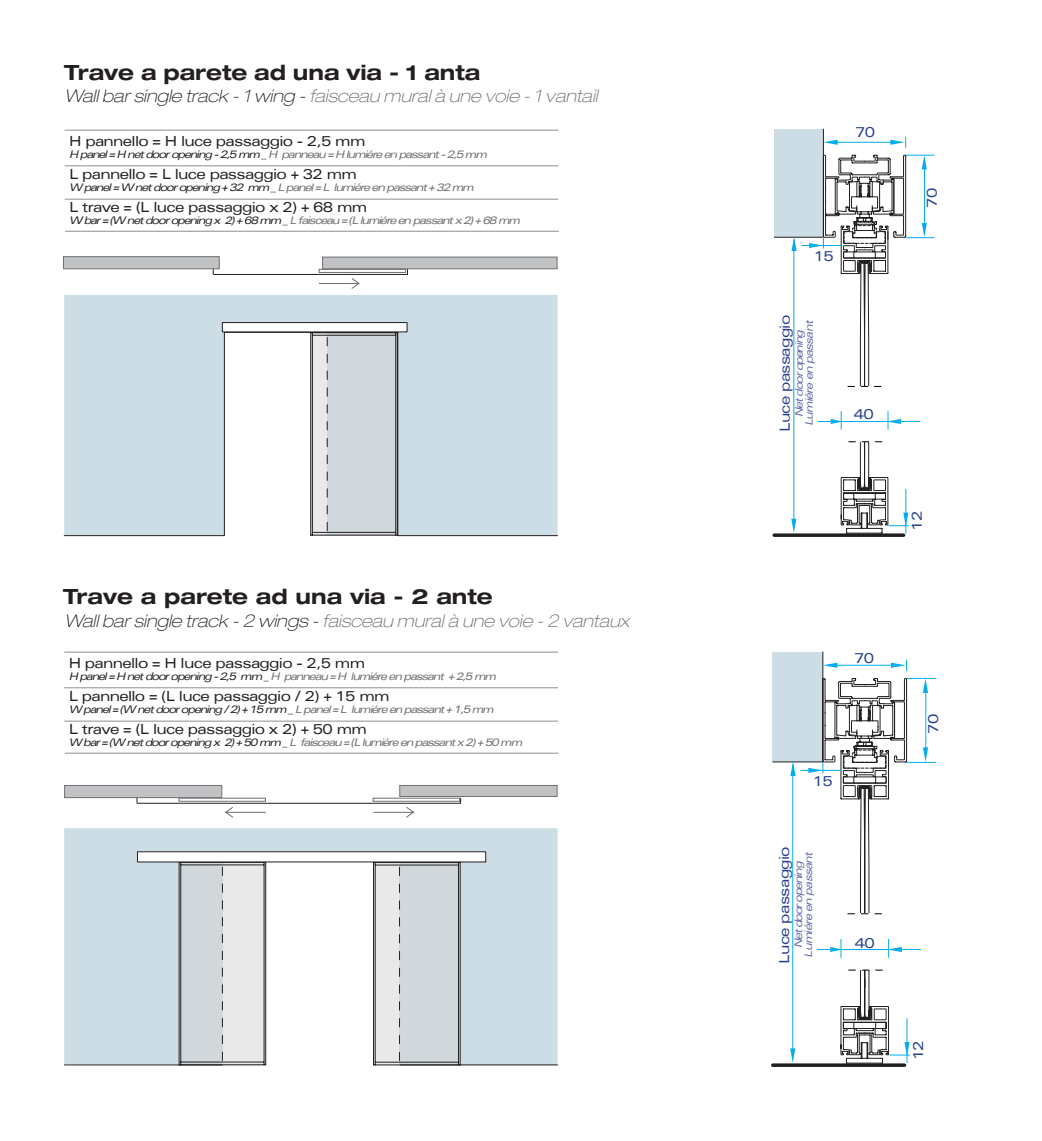
<style>
.page{position:relative;width:1042px;height:1141px;background:#fff}
.page>*{position:absolute;margin:0;border:0;box-sizing:border-box;transform-origin:0 0}
.t1{font:700 expanded 21px "Helvetica Neue";color:#231f20}
.t2{font:italic 100 expanded 17.5px "Helvetica Neue";color:#6c6d70}
.t3{font:expanded 14px "Univers";letter-spacing:-.05em;color:#231f20}
.t4{font:expanded 14px "Univers";letter-spacing:-.05em;color:#253f8e}
.t5{font:italic expanded 10.5px "Univers";letter-spacing:-.12em;color:#6c6d70}
.t6{font:italic expanded 10.5px "Univers";letter-spacing:-.12em;color:#231f20}
.t7{font:italic expanded 10.5px "Univers";letter-spacing:-.075em;color:#6168a7}
.s1{color:#231f20}
.s2{color:#6c6d70}
</style>
<div class="page">
<svg style="left:64px;top:828px;width:493px;height:237px;fill:#cddde6"></svg>
<div style="left:64px;top:295px;width:493px;height:37px;background:#cddde6"></div>
<svg style="left:64px;top:332px;width:494px;height:204px"></svg>
<div style="left:222px;top:323px;width:185px;height:9px;background:#fff"></div>
<div style="left:222px;top:322px;width:185px;height:10px;border:1px solid #231f20"></div>
<svg style="left:327px;top:337px;width:1px;height:194px"></svg>
<div style="left:63px;top:256px;width:157px;height:13px;background:#c1c2c4;border:1px solid #6f7073"></div>
<div style="left:322px;top:257px;width:235px;height:12px;background:#c1c2c4;border:1px solid #6f7073"></div>
<div style="left:319px;top:269px;width:87px;height:4px;border:1px solid #6f7073"></div>
<svg style="left:318px;top:278px;width:42px;height:11px"></svg>
<hr style="left:214px;top:274px;width:193px;height:1px;background:#231f20">
<hr style="left:400px;top:1065px;width:157px;height:1px;background:#231f20">
<hr style="left:64px;top:1065px;width:158px;height:1px;background:#231f20">
<hr style="left:373px;top:863px;width:1px;height:202px;background:#231f20">
<hr style="left:460px;top:863px;width:1px;height:202px;background:#231f20">
<hr style="left:373px;top:1065px;width:87px;height:1px;background:#231f20">
<hr style="left:373px;top:862px;width:87px;height:1px;background:#231f20">
<hr style="left:375px;top:865px;width:83px;height:1px;background:#231f20">
<hr style="left:458px;top:863px;width:1px;height:202px;background:#231f20">
<hr style="left:375px;top:1062px;width:83px;height:1px;background:#231f20">
<hr style="left:375px;top:863px;width:1px;height:202px;background:#231f20">
<svg style="left:399px;top:867px;width:1px;height:194px"></svg>
<hr style="left:265px;top:862px;width:1px;height:203px;background:#231f20">
<hr style="left:179px;top:862px;width:1px;height:203px;background:#231f20">
<hr style="left:179px;top:1064px;width:87px;height:1px;background:#231f20">
<hr style="left:179px;top:862px;width:87px;height:1px;background:#231f20">
<hr style="left:181px;top:865px;width:83px;height:1px;background:#231f20">
<hr style="left:180px;top:863px;width:1px;height:202px;background:#231f20">
<hr style="left:181px;top:1062px;width:83px;height:1px;background:#231f20">
<hr style="left:264px;top:862px;width:1px;height:203px;background:#231f20">
<svg style="left:222px;top:867px;width:1px;height:193px"></svg>
<div style="left:64px;top:785px;width:158px;height:13px;background:#c1c2c4;border:1px solid #6f7073"></div>
<div style="left:399px;top:785px;width:158px;height:12px;background:#c1c2c4;border:1px solid #6f7073"></div>
<div style="left:373px;top:798px;width:87px;height:4px;border:1px solid #6f7073"></div>
<svg style="left:373px;top:807px;width:41px;height:11px"></svg>
<hr style="left:137px;top:803px;width:324px;height:1px;background:#231f20">
<div style="left:178px;top:798px;width:88px;height:4px;border:1px solid #6f7073"></div>
<svg style="left:225px;top:807px;width:41px;height:11px"></svg>
<hr style="left:65px;top:165px;width:493px;height:1px;background:#a8a9ad">
<hr style="left:65px;top:199px;width:493px;height:1px;background:#a8a9ad">
<hr style="left:65px;top:130px;width:493px;height:1px;background:#a8a9ad">
<hr style="left:65px;top:231px;width:494px;height:1px;background:#a8a9ad">
<hr style="left:774px;top:533px;width:129px;height:4px;background:#231f20">
<svg style="left:923px;top:679px;width:5px;height:14px"></svg>
<svg style="left:923px;top:747px;width:5px;height:15px"></svg>
<hr style="left:906px;top:678px;width:30px;height:1px;background:#00aeef">
<hr style="left:925px;top:688px;width:1px;height:63px;background:#00aeef">
<svg style="left:773px;top:1064px;width:131px;height:3px"></svg>
<hr style="left:906px;top:762px;width:30px;height:1px;background:#00aeef">
<hr style="left:817px;top:949px;width:104px;height:1px;background:#00aeef">
<div style="left:137px;top:852px;width:349px;height:10px;background:#fff"></div>
<hr style="left:64px;top:687px;width:494px;height:1px;background:#a8a9ad">
<hr style="left:64px;top:720px;width:494px;height:2px;background:#a8a9ad">
<hr style="left:64px;top:651px;width:494px;height:2px;background:#a8a9ad">
<hr style="left:65px;top:753px;width:493px;height:1px;background:#a8a9ad">
<svg style="left:773px;top:128px;width:161px;height:406px"></svg>
<hr style="left:905px;top:489px;width:1px;height:45px;background:#00aeef">
<svg style="left:772px;top:651px;width:138px;height:413px"></svg>
<hr style="left:907px;top:1018px;width:1px;height:45px;background:#00aeef">
<p class="t1" style="left:64px;top:59px;width:418px">Trave a parete ad una via - 1 anta</p>
<p class="t2" style="left:65px;top:85px;width:534px"><span class="s1">Wall bar single track - 1 wing -</span> faisceau mural à une voie - 1 vantail</p>
<p class="t3" style="left:69px;top:133px;width:298px">H pannello = H luce passaggio - 2,5 mm</p>
<p class="t3" style="left:69px;top:166px;width:289px">L pannello = L luce passaggio + 32 mm</p>
<p class="t3" style="left:69px;top:199px;width:300px">L trave = (L luce passaggio x 2) + 68 mm</p>
<p class="t5" style="left:69px;top:148px;width:419px"><span class="s1">H panel = H net door opening - 2,5 mm _</span> H panneau = H lumiére en passant - 2,5 mm</p>
<p class="t5" style="left:69px;top:181px;width:406px"><span class="s1">W panel = W net door opening + 32 mm _</span> L panel = L lumiére en passant + 32 mm</p>
<p class="t5" style="left:69px;top:214px;width:452px"><span class="s1">W bar = (W net door opening x 2) + 68 mm _</span> L faisceau = (L lumiére en passant x 2) + 68 mm</p>
<p class="t1" style="left:63px;top:583px;width:431px">Trave a parete ad una via - 2 ante</p>
<p class="t2" style="left:65px;top:610px;width:566px"><span class="s1">Wall bar single track - 2 wings -</span> faisceau mural à une voie - 2 vantaux</p>
<p class="t3" style="left:69px;top:655px;width:298px">H pannello = H luce passaggio - 2,5 mm</p>
<p class="t3" style="left:69px;top:688px;width:323px">L pannello = (L luce passaggio / 2) + 15 mm</p>
<p class="t3" style="left:69px;top:721px;width:300px">L trave = (L luce passaggio x 2) + 50 mm</p>
<p class="t5" style="left:69px;top:670px;width:429px"><span class="s1">H panel = H net door opening - 2,5 mm _</span> H panneau = H lumiére en passant + 2,5 mm</p>
<p class="t6" style="left:69px;top:703px;width:427px">W panel = (W net door opening / 2) + 15 mm _ <span class="s2">L panel = L lumiére en passant + 1,5 mm</span></p>
<p class="t5" style="left:69px;top:736px;width:455px"><span class="s1">W bar = (W net door opening x 2) + 50 mm _</span> L faisceau = (L lumiére en passant x 2) + 50 mm</p>
<p class="t4" style="left:855px;top:123px;width:22px">70</p>
<p class="t4" style="left:814px;top:248px;width:22px">15</p>
<p class="t4" style="left:776px;top:432px;width:119px;rotate:-90deg">Luce passaggio</p>
<p class="t7" style="left:793px;top:417px;width:89px;rotate:-90deg">Net dooropening</p>
<p class="t7" style="left:803px;top:426px;width:108px;rotate:-90deg">Lumiére en passant</p>
<p class="t4" style="left:854px;top:406px;width:22px">40</p>
<p class="t4" style="left:923px;top:208px;width:22px;rotate:-90deg">70</p>
<p class="t4" style="left:908px;top:531px;width:22px;rotate:-90deg">12</p>
<p class="t4" style="left:854px;top:650px;width:22px">70</p>
<p class="t4" style="left:813px;top:773px;width:22px">15</p>
<p class="t4" style="left:776px;top:964px;width:119px;rotate:-90deg">Luce passaggio</p>
<p class="t7" style="left:792px;top:948px;width:89px;rotate:-90deg">Net dooropening</p>
<p class="t7" style="left:802px;top:958px;width:108px;rotate:-90deg">Lumiére en passant</p>
<p class="t4" style="left:855px;top:935px;width:22px">40</p>
<p class="t4" style="left:925px;top:734px;width:22px;rotate:-90deg">70</p>
<p class="t4" style="left:910px;top:1060px;width:22px;rotate:-90deg">12</p>
</div>
